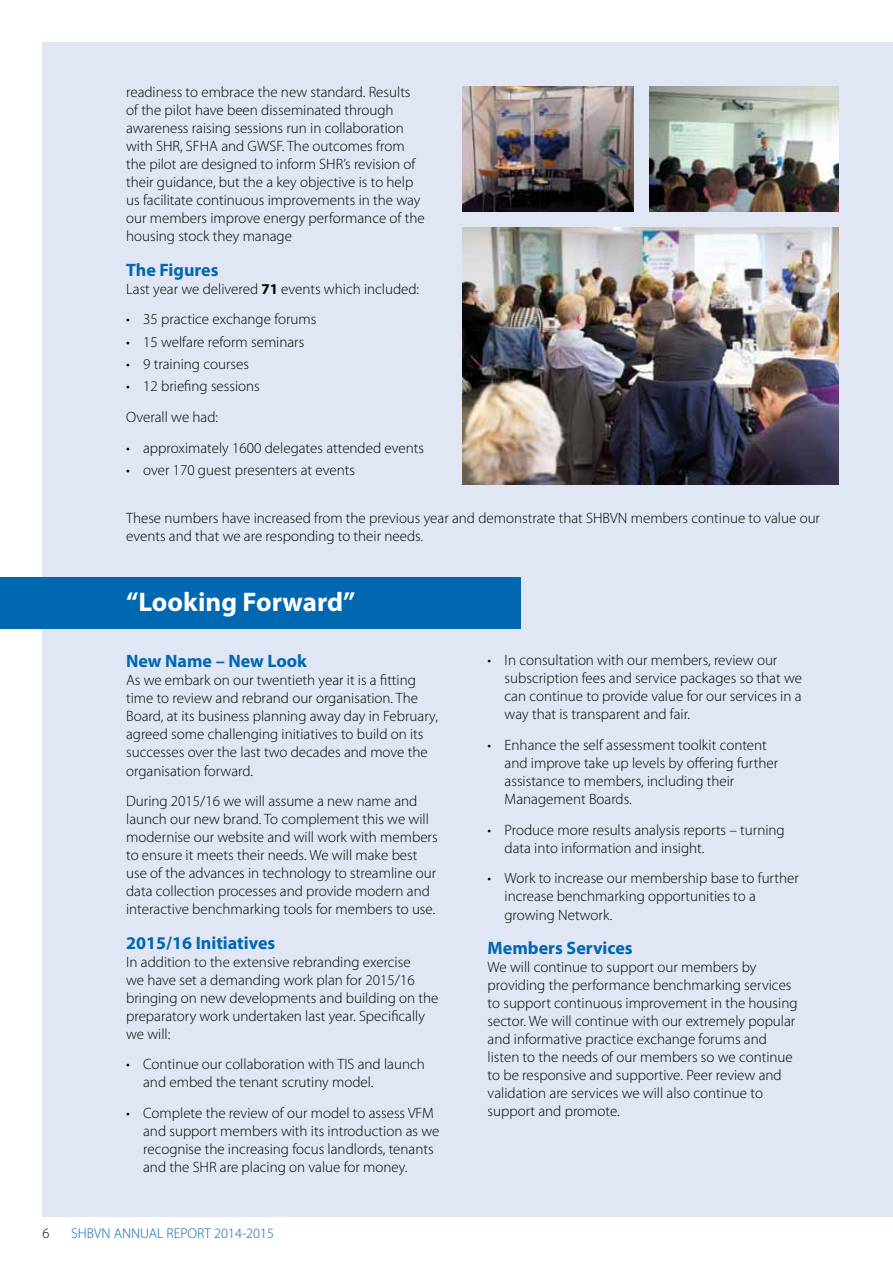
<style>
.page{position:relative;width:893px;height:1263px;background:#fff}
.page>*{position:absolute;margin:0;border:0;box-sizing:border-box;transform-origin:0 0}
.t1{font:700 27px "Myriad Pro";color:#fff}
.t2{font:700 18px "Myriad Pro";color:#0067b1}
.t3{font:300 15px/18px "Myriad Pro";color:#000}
.t4{font:300 14.25px "Myriad Pro";color:#0067b1}
.t5{font:300 14.25px "Myriad Pro";color:#000}
.s1{font-weight:700}
</style>
<div class="page">
<div style="left:43px;top:43px;width:850px;height:1174px;background:#e0e6f4"></div>
<div style="left:0;top:577px;width:521px;height:52px;background:#0067b1"></div>
<img style="left:463px;top:227px;width:376px;height:257px">
<img style="left:463px;top:86px;width:171px;height:126px">
<img style="left:650px;top:86px;width:189px;height:126px">
<p class="t3" style="left:126px;top:84px;width:300px">readiness to embrace the new standard. Results of the pilot have been disseminated through awareness raising sessions run in collaboration with SHR, SFHA and GWSF. The outcomes from the pilot are designed to inform SHR’s revision of their guidance, but the a key objective is to help us facilitate continuous improvements in the way our members improve energy performance of the housing stock they manage</p>
<p class="t2" style="left:126px;top:258px;width:94px">The Figures</p>
<p class="t3" style="left:126px;top:280px;width:295px">Last year we delivered <span class="s1">71</span> events which included:</p>
<p class="t3" style="left:126px;top:311px;width:192px">• 35 practice exchange forums</p>
<p class="t3" style="left:126px;top:333px;width:180px">• 15 welfare reform seminars</p>
<p class="t3" style="left:126px;top:355px;width:124px">• 9 training courses</p>
<p class="t3" style="left:126px;top:371px;width:135px;line-height:30.8px">• 12 briefing sessions<br>Overall we had:</p>
<p class="t3" style="left:126px;top:439px;width:299px">• approximately 1600 delegates attended events</p>
<p class="t3" style="left:126px;top:461px;width:230px">• over 170 guest presenters at events</p>
<p class="t3" style="left:126px;top:509px;width:695px">These numbers have increased from the previous year and demonstrate that SHBVN members continue to value our events and that we are responding to their needs.</p>
<h1 class="t1" style="left:126px;top:584px;width:231px">“Looking Forward”</h1>
<p class="t2" style="left:126px;top:650px;width:182px">New Name – New Look</p>
<p class="t3" style="left:126px;top:672px;width:313px">As we embark on our twentieth year it is a fitting time to review and rebrand our organisation. The Board, at its business planning away day in February, agreed some challenging initiatives to build on its successes over the last two decades and move the organisation forward.</p>
<p class="t3" style="left:126px;top:792px;width:313px">During 2015/16 we will assume a new name and launch our new brand. To complement this we will modernise our website and will work with members to ensure it meets their needs. We will make best use of the advances in technology to streamline our data collection processes and provide modern and interactive benchmarking tools for members to use.</p>
<p class="t2" style="left:126px;top:931px;width:151px">2015/16 Initiatives</p>
<p class="t3" style="left:126px;top:953px;width:314px">In addition to the extensive rebranding exercise<br>we have set a demanding work plan for 2015/16 bringing on new developments and building on the preparatory work undertaken last year. Specifically we will:</p>
<p class="t3" style="left:143px;top:1056px;width:283px;text-indent:-17px">• Continue our collaboration with TIS and launch and embed the tenant scrutiny model.</p>
<p class="t3" style="left:143px;top:1104px;width:298px;text-indent:-17px">• Complete the review of our model to assess VFM and support members with its introduction as we recognise the increasing focus landlords, tenants and the SHR are placing on value for money.</p>
<p class="t5" style="left:43px;top:1225px;width:8px">6</p>
<p class="t4" style="left:71px;top:1225px;width:204px">SHBVN ANNUAL REPORT 2014-2015</p>
<p class="t3" style="left:505px;top:651px;width:299px;text-indent:-17px">• In consultation with our members, review our subscription fees and service packages so that we can continue to provide value for our services in a way that is transparent and fair.</p>
<p class="t3" style="left:505px;top:736px;width:275px;text-indent:-17px">• Enhance the self assessment toolkit content and improve take up levels by offering further assistance to members, including their Management Boards.</p>
<p class="t3" style="left:505px;top:821px;width:282px;text-indent:-17px">• Produce more results analysis reports – turning data into information and insight.</p>
<p class="t3" style="left:505px;top:870px;width:296px;text-indent:-17px">• Work to increase our membership base to further increase benchmarking opportunities to a growing Network.</p>
<p class="t2" style="left:488px;top:936px;width:147px">Members Services</p>
<p class="t3" style="left:488px;top:958px;width:311px">We will continue to support our members by providing the performance benchmarking services to support continuous improvement in the housing sector. We will continue with our extremely popular and informative practice exchange forums and listen to the needs of our members so we continue to be responsive and supportive. Peer review and validation are services we will also continue to support and promote.</p>
</div>
